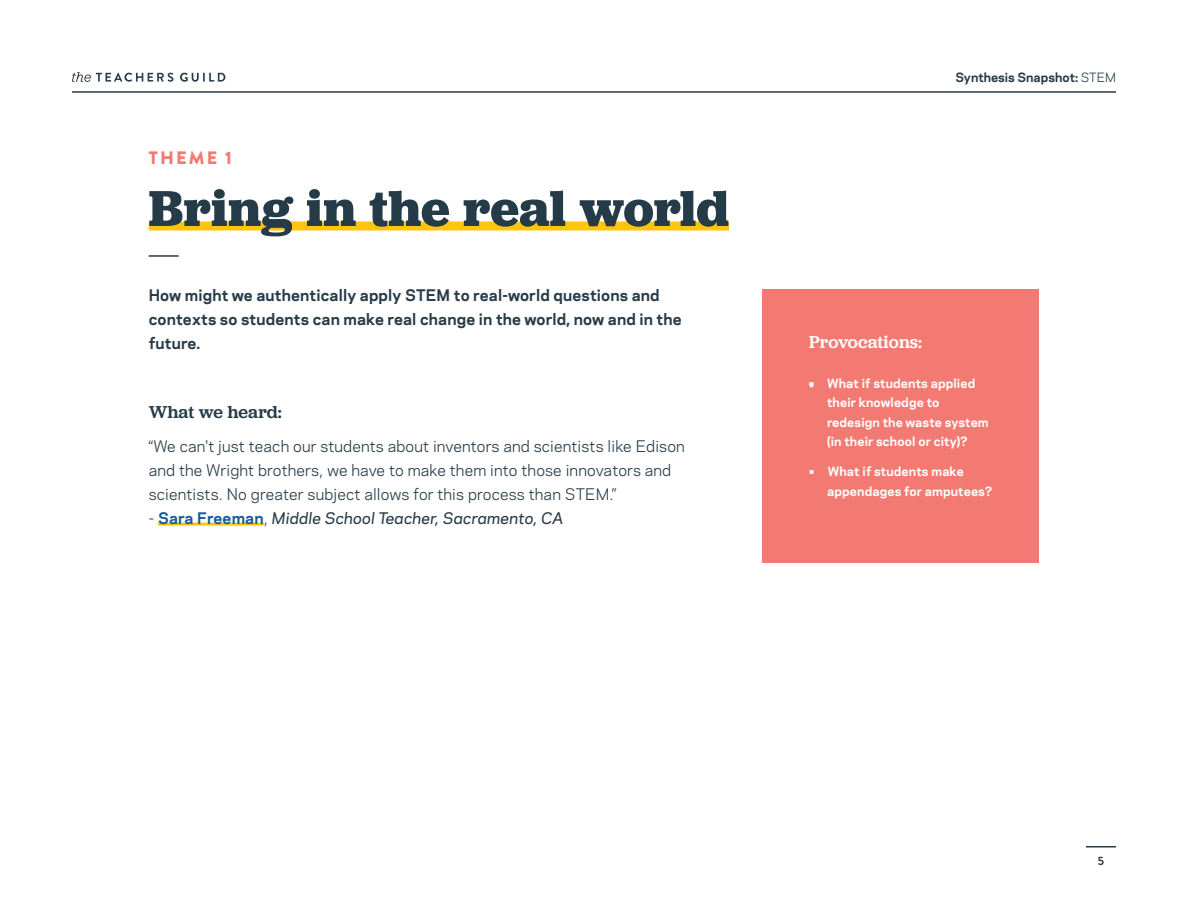
<style>
.page{position:relative;width:1188px;height:918px;background:#fff}
.page>*{position:absolute;margin:0;border:0;box-sizing:border-box;transform-origin:0 0}
.t1{font:700 52.5px "Jubilat";letter-spacing:.005em;color:#263b48}
.t2{font:500 18px "Jubilat";letter-spacing:.01em;color:#fff}
.Body{font:500 18px "Jubilat";letter-spacing:.01em;color:#263b48}
.t3{font:900 18px "Brandon Grotesque";letter-spacing:.12em;color:#f37a72}
.Body-2{font:15px/24px "Galaxie Polaris";letter-spacing:.01em;color:#263b48}
.Body-3{font:700 15px/24px "Galaxie Polaris";letter-spacing:.01em;color:#263b48}
.Body-4{font:italic 500 15px "Galaxie Polaris";letter-spacing:.01em;color:#263b48}
.Bullets{font:700 12px/19.5px "Galaxie Polaris";letter-spacing:.01em;color:#fff}
.t4{font:700 12px "Galaxie Polaris";color:#263b48}
.t5{font:700 12px "Brandon Grotesque";color:#263b48}
.s1{font-weight:400;font-style:normal}
.s2{font-weight:700;font-style:normal;color:#175d9e}
.s3{font-weight:400}
</style>
<div class="page">
<svg style="left:72px;top:72px;width:101px;height:10px"></svg>
<svg style="left:180px;top:73px;width:45px;height:9px"></svg>
<hr style="left:72px;top:91px;width:1044px;height:2px;background:#263b48">
<hr style="left:149px;top:255px;width:30px;height:2px;background:#263b48">
<div style="left:149px;top:221px;width:580px;height:9px;background:#fec40e"></div>
<hr style="left:158px;top:523px;width:106px;height:3px;background:#fec40e">
<div style="left:762px;top:289px;width:277px;height:273px;background:#f37a72"></div>
<svg style="left:809px;top:382px;width:5px;height:6px"></svg>
<hr style="left:1086px;top:846px;width:30px;height:2px;background:#263b48">
<h2 class="t3" style="left:149px;top:145px;width:85px">THEME 1</h2>
<h1 class="t1" style="left:149px;top:174px;width:582px">Bring in the real world</h1>
<p class="Body-3" style="left:149px;top:282px;width:535px">How might we authentically apply STEM to real-world questions and contexts so students can make real change in the world, now and in the future.</p>
<p class="Body" style="left:149px;top:400px;width:135px">What we heard:</p>
<p class="Body-2" style="left:149px;top:434px;width:538px">“We can't just teach our students about inventors and scientists like Edison and the Wright brothers, we have to make them into those innovators and scientists. No greater subject allows for this process than STEM.”</p>
<p class="Body-4" style="left:149px;top:507px;width:416px"><span class="s1">-</span> <span class="s2">Sara Freeman</span><span class="s1">,</span> Middle School Teacher, Sacramento, CA</p>
<p class="t4" style="left:956px;top:68px;width:162px">Synthesis Snapshot: <span class="s3">STEM</span></p>
<h3 class="t2" style="left:809px;top:331px;width:115px">Provocations:</h3>
<p class="Bullets" style="left:827px;top:373px;width:163px">What if students applied their knowledge to redesign the waste system (in their school or city)?</p>
<p class="Bullets" style="left:827px;top:461px;width:167px;text-indent:-18px">• What if students make appendages for amputees?</p>
<p class="t5" style="left:1098px;top:853px;width:8px">5</p>
</div>
